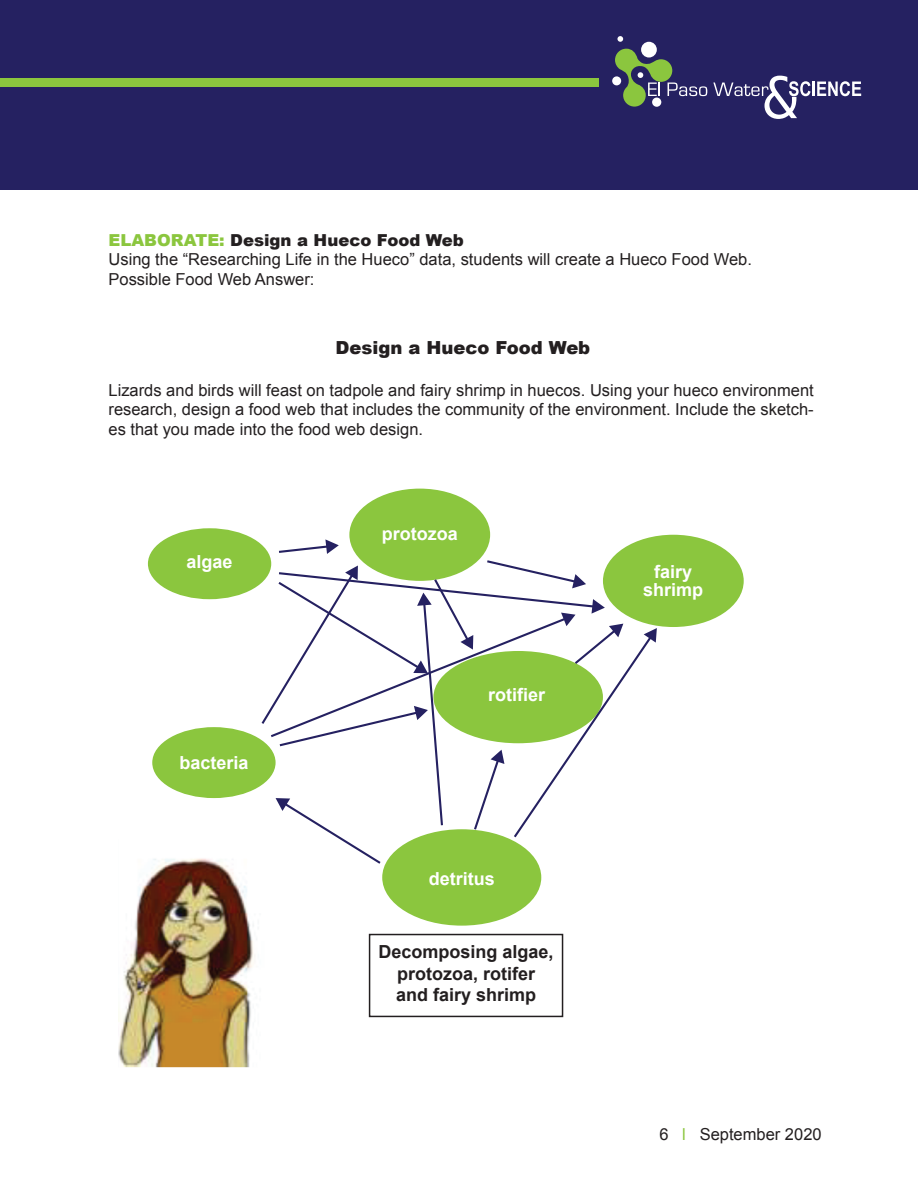
<style>
.page{position:relative;width:918px;height:1188px;background:#fff}
.page>*{position:absolute;margin:0;border:0;box-sizing:border-box;transform-origin:0 0}
.t1{font:700 18px/18px "Arial";color:#fff;text-align:center}
.t2{font:700 18px/21.6px "Arial";color:#231f20;text-align:center}
.t3{font:900 18px "Arial";color:#231f20}
.t4{font:16.5px/19.8px "Arial";color:#231f20}
.s1{font-weight:900;color:#8bc63e}
.s2{font-weight:900}
.s3{color:#8bc63e}
</style>
<div class="page">
<div style="left:0;top:0;width:918px;height:190px;background:#252161"></div>
<svg style="left:617px;top:36px;width:6px;height:6px"></svg>
<div style="left:612px;top:76px;width:9px;height:9px;background:#fff;border-radius:50%"></div>
<div style="left:641px;top:42px;width:16px;height:16px;background:#fff;border-radius:50%"></div>
<svg style="left:615px;top:49px;width:92px;height:58px"></svg>
<svg style="left:713px;top:76px;width:148px;height:43px"></svg>
<div style="left:0;top:78px;width:599px;height:8px;background:#8bc63e"></div>
<div style="left:148px;top:528px;width:123px;height:71px;background:#8bc63e;border-radius:50%"></div>
<div style="left:152px;top:727px;width:124px;height:71px;background:#8bc63e;border-radius:50%"></div>
<div style="left:603px;top:535px;width:141px;height:92px;background:#8bc63e;border-radius:50%"></div>
<div style="left:349px;top:489px;width:141px;height:92px;background:#8bc63e;border-radius:50%"></div>
<div style="left:382px;top:829px;width:159px;height:97px;background:#8bc63e;border-radius:50%"></div>
<svg style="left:279px;top:539px;width:60px;height:15px"></svg>
<svg style="left:262px;top:560px;width:395px;height:304px"></svg>
<div style="left:369px;top:934px;width:194px;height:83px;background:#fff;border:2px solid #231f20"></div>
<img style="left:119px;top:839px;width:148px;height:229px">
<p class="t4" style="left:109px;top:230px;width:645px"><span class="s1">ELABORATE:</span> <span class="s2">Design a Hueco Food Web<br></span>Using the “Researching Life in the Hueco” data, students will create a Hueco Food Web.<br>Possible Food Web Answer:</p>
<p class="t3" style="left:335px;top:335px;width:256px">Design a Hueco Food Web</p>
<p class="t4" style="left:109px;top:380px;width:707px;text-align:justify">Lizards and birds will feast on tadpole and fairy shrimp in huecos. Using your hueco environment research, design a food web that includes the community of the environment. Include the sketch&shy;es that you made into the food web design.</p>
<p class="t1" style="left:187px;top:553px;width:48px">algae</p>
<p class="t1" style="left:179px;top:754px;width:71px">bacteria</p>
<p class="t1" style="left:382px;top:525px;width:77px">protozoa</p>
<p class="t1" style="left:488px;top:687px;width:59px">rotifier</p>
<p class="t1" style="left:429px;top:870px;width:68px">detritus</p>
<p class="t2" style="left:379px;top:941px;width:177px">Decomposing algae, protozoa, rotifer<br>and fairy shrimp</p>
<p class="t1" style="left:643px;top:564px;width:62px">fairy shrimp</p>
<p class="t4" style="left:659px;top:1125px;width:164px">6 <span class="s3">l</span> September 2020</p>
</div>
